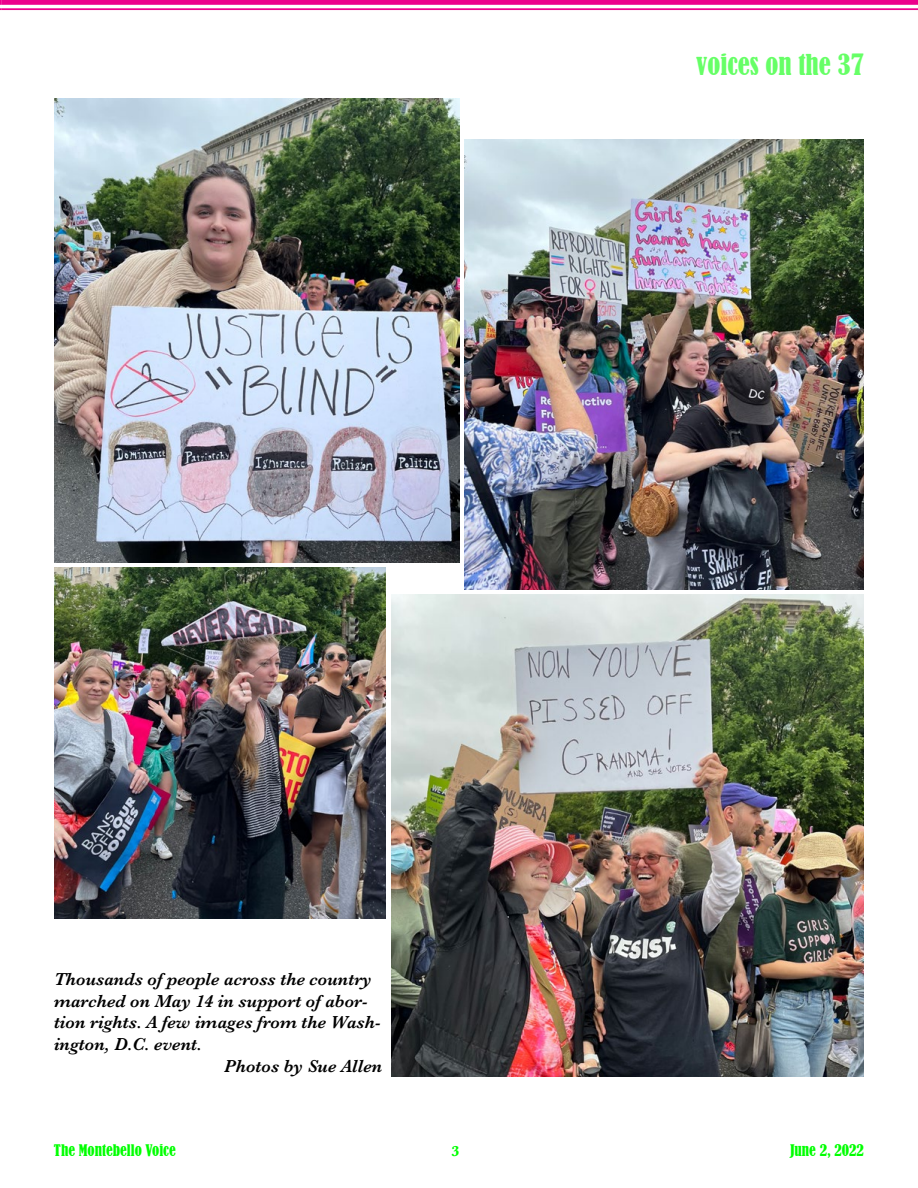
<style>
.page{position:relative;width:918px;height:1188px;background:#fff}
.page>*{position:absolute;margin:0;border:0;box-sizing:border-box;transform-origin:0 0}
.t1{font:condensed 27px "Bernard";color:#6f6}
.t2{font:italic 600 18px "Baskerville";color:#000}
.t3{font:condensed 15px "Bernard";color:#0f0}
.t4{font:700 15px "Baskerville";color:#0f0}
</style>
<div class="page">
<svg style="left:0;top:0;width:2px;height:10px"></svg>
<div style="left:2px;top:0;width:916px;height:5px;background:#ec008c"></div>
<hr style="left:2px;top:8px;width:916px;height:2px;background:#ec008c">
<img style="left:54px;top:99px;width:405px;height:463px">
<img style="left:392px;top:595px;width:472px;height:481px">
<img style="left:54px;top:567px;width:331px;height:352px">
<img style="left:464px;top:140px;width:400px;height:449px">
<h1 class="t1" style="left:696px;top:49px;width:169px">voices on the 37</h1>
<p class="t2" style="left:54px;top:967px;width:319px">Thousands of people across the country</p>
<p class="t2" style="left:54px;top:989px;width:315px">marched on May 14 in support of abor-</p>
<p class="t2" style="left:54px;top:1010px;width:328px">tion rights. A few images from the Wash-</p>
<p class="t2" style="left:54px;top:1032px;width:150px">ington, D.C. event.</p>
<p class="t2" style="left:224px;top:1054px;width:160px">Photos by Sue Allen</p>
<p class="t3" style="left:54px;top:1141px;width:123px">The Montebello Voice</p>
<p class="t4" style="left:451px;top:1140px;width:10px">3</p>
<p class="t3" style="left:790px;top:1141px;width:75px">June 2, 2022</p>
</div>
